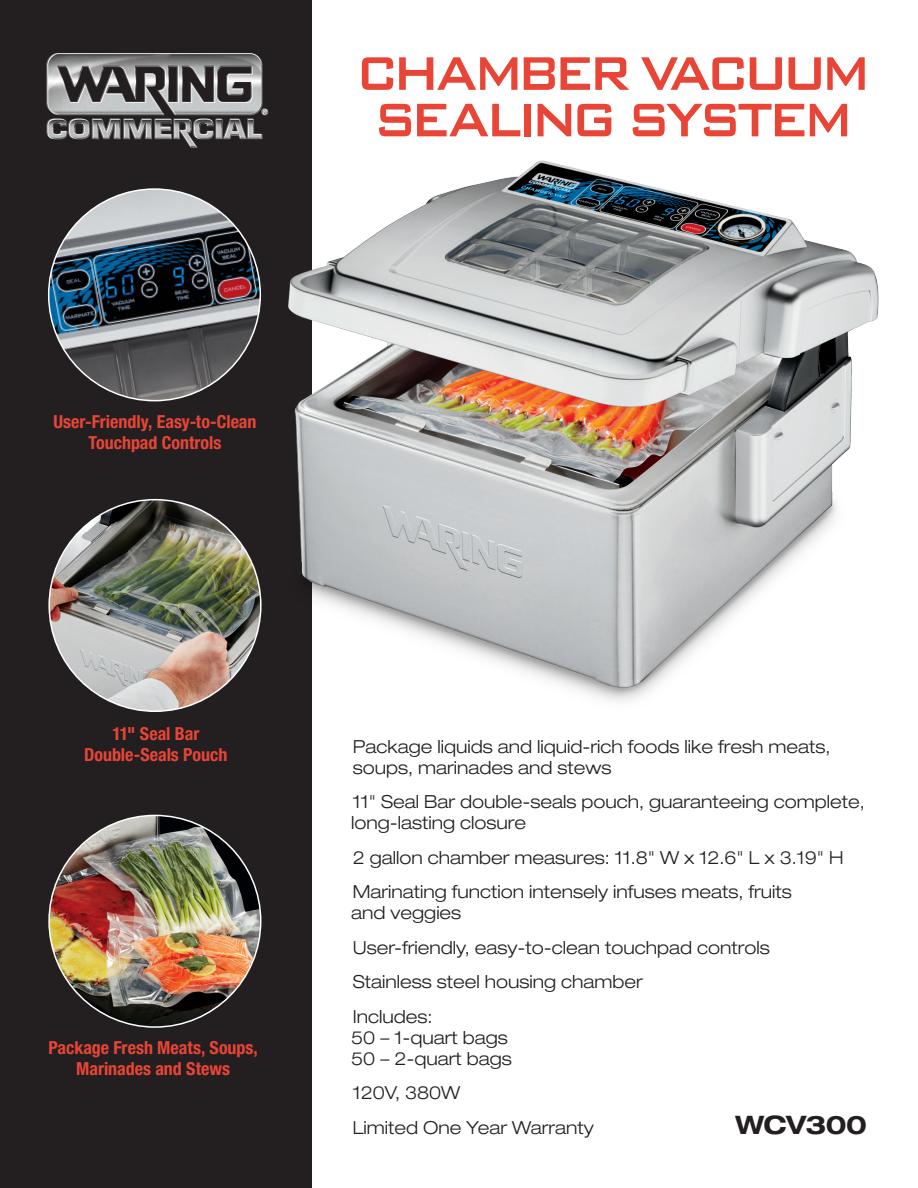
<style>
.page{position:relative;width:918px;height:1188px;background:#fff}
.page>*{position:absolute;margin:0;border:0;box-sizing:border-box;transform-origin:0 0}
.front_header_0516{font:500 63px "Bank Gothic BT";letter-spacing:-.125em;color:#e84537;scale:.88 1}
.front_header_0516-2{font:500 63px "Bank Gothic BT";letter-spacing:-.1em;color:#e84537;scale:.88 1}
.front_model_number_0{font:700 expanded 25.5px "Helvetica Neue LT Std";letter-spacing:-.025em;color:#231f20}
.bullets{font:300 expanded 18px/21px "Helvetica Neue LT Std";color:#231f20}
.front_feature_callou{font:700 condensed 18px "Helvetica Neue LT Std";color:#e84537}
</style>
<div class="page">
<div style="left:0;top:0;width:312px;height:1188px;background:#231f20"></div>
<img style="left:49px;top:189px;width:211px;height:212px;border-radius:106px">
<img style="left:49px;top:500px;width:212px;height:211px;border-radius:106px">
<img style="left:49px;top:815px;width:212px;height:212px;border-radius:106px">
<img style="left:258px;top:160px;width:621px;height:542px">
<img style="left:46px;top:53px;width:223px;height:95px">
<p class="front_header_0516" style="left:355px;top:39px;width:588px">CHAMBER VACUUM</p>
<p class="front_header_0516-2" style="left:373px;top:86px;width:548px">SEALING SYSTEM</p>
<p class="front_feature_callou" style="left:53px;top:411px;width:205px">User-Friendly, Easy-to-Clean</p>
<p class="front_feature_callou" style="left:89px;top:432px;width:134px">Touchpad Controls</p>
<p class="front_feature_callou" style="left:112px;top:723px;width:89px">11" Seal Bar</p>
<p class="front_feature_callou" style="left:84px;top:744px;width:145px">Double-Seals Pouch</p>
<p class="front_feature_callou" style="left:48px;top:1036px;width:211px">Package Fresh Meats, Soups,</p>
<p class="front_feature_callou" style="left:76px;top:1057px;width:155px">Marinades and Stews</p>
<p class="bullets" style="left:353px;top:736px;width:479px">Package liquids and liquid-rich foods like fresh meats, soups, marinades and stews</p>
<p class="bullets" style="left:351px;top:791px;width:515px">11" Seal Bar double-seals pouch, guaranteeing complete, long-lasting closure</p>
<p class="bullets" style="left:353px;top:847px;width:492px">2 gallon chamber measures: 11.8" W x 12.6" L x 3.19" H</p>
<p class="bullets" style="left:351px;top:881px;width:442px">Marinating function intensely infuses meats, fruits and veggies</p>
<p class="bullets" style="left:353px;top:937px;width:419px">User-friendly, easy-to-clean touchpad controls</p>
<p class="bullets" style="left:353px;top:971px;width:292px">Stainless steel housing chamber</p>
<p class="bullets" style="left:351px;top:1006px;width:162px">Includes:<br>50 – 1-quart bags<br>50 – 2-quart bags</p>
<p class="bullets" style="left:353px;top:1082px;width:109px">120V, 380W</p>
<p class="bullets" style="left:353px;top:1117px;width:243px">Limited One Year Warranty</p>
<p class="front_model_number_0" style="left:735px;top:1109px;width:134px">WCV300</p>
</div>
